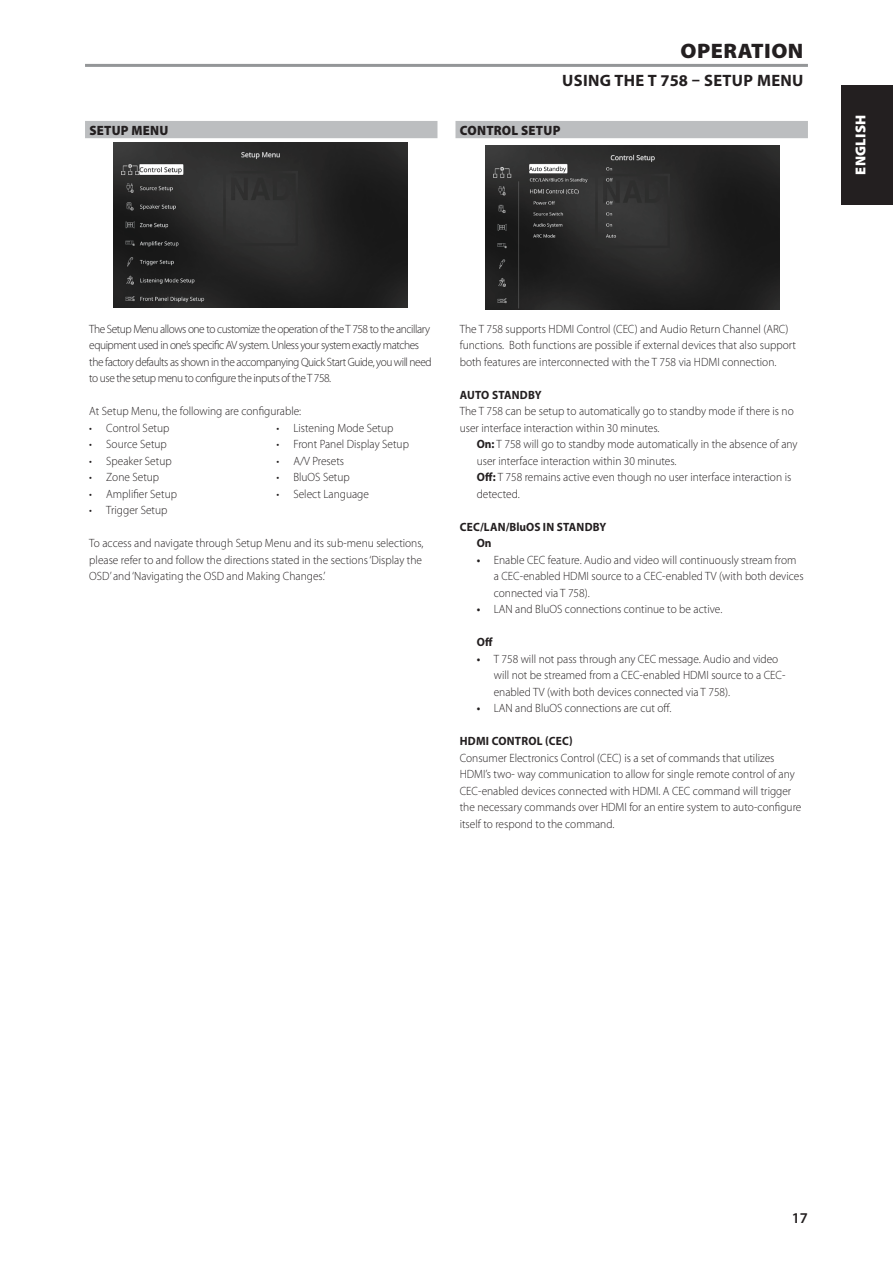
<style>
.page{position:relative;width:893px;height:1263px;background:#fff}
.page>*{position:absolute;margin:0;border:0;box-sizing:border-box;transform-origin:0 0}
.Body_copy_-_header{font:900 21px "Myriad Pro";letter-spacing:.02em;color:#231f20;scale:1.05 1}
.Body_copy_-_header-2{font:700 16.5px "Myriad Pro";letter-spacing:.02em;color:#231f20}
.t1{font:600 15px "Myriad Pro";color:#231f20}
.t2{font:900 14.4px "Myriad Pro";letter-spacing:.02em;color:#fff}
.Body_copy_-_sub-sect{font:900 13.5px "Myriad Pro";letter-spacing:.02em;color:#231f20;scale:.95 1}
.Body_copy_-_normal{font:300 12px/16.5px "Myriad Pro";color:#231f20;scale:.95 1}
.Body_copy_-_indent_2{font:300 12px/16.5px "Myriad Pro";color:#231f20;scale:.95 1}
.Body_copy_-_indent_1{font:300 12px/16.5px "Myriad Pro";color:#231f20;scale:.95 1}
.Body_copy_-_normal-2{font:300 12px/16.5px "Myriad Pro";letter-spacing:-.04em;color:#231f20;scale:.95 1}
.Body_copy_-_sub-sect-2{font:700 12px "Myriad Pro";letter-spacing:.02em;color:#231f20;scale:.95 1}
.Body_copy_-_indent_1-2{font:700 12px "Myriad Pro";color:#231f20;scale:.95 1}
.s1{font-weight:700}
.s2{font-weight:600}
</style>
<div class="page">
<div style="left:85px;top:121px;width:352px;height:17px;background:#bcbec0"></div>
<div style="left:455px;top:121px;width:353px;height:17px;background:#bcbec0"></div>
<hr style="left:85px;top:64px;width:723px;height:3px;background:#949698">
<img style="left:114px;top:142px;width:293px;height:165px">
<img style="left:486px;top:145px;width:293px;height:165px">
<div style="left:842px;top:85px;width:51px;height:119px;background:#231f20"></div>
<p class="Body_copy_-_sub-sect" style="left:89px;top:121px;width:85px">SETUP MENU</p>
<p class="Body_copy_-_header" style="left:681px;top:37px;width:118px">OPERATION</p>
<p class="Body_copy_-_header-2" style="left:562px;top:70px;width:243px">USING THE T 758 – SETUP MENU</p>
<p class="Body_copy_-_sub-sect" style="left:460px;top:121px;width:107px">CONTROL SETUP</p>
<p class="t2" style="left:851px;top:175px;width:62px;rotate:-90deg">ENGLISH</p>
<p class="Body_copy_-_normal-2" style="left:89px;top:320px;width:362px">The Setup Menu allows one to customize the operation of the T 758 to the ancillary equipment used in one’s specific AV system. Unless your system exactly matches the factory defaults as shown in the accompanying Quick Start Guide, you will need to use the setup menu to configure the inputs of the T 758.</p>
<p class="Body_copy_-_normal" style="left:89px;top:403px;width:225px">At Setup Menu, the following are configurable:</p>
<p class="Body_copy_-_indent_1" style="left:89px;top:419px;width:86px">• Control Setup</p>
<p class="Body_copy_-_indent_1" style="left:276px;top:419px;width:125px">• Listening Mode Setup</p>
<p class="Body_copy_-_indent_1" style="left:89px;top:436px;width:83px">• Source Setup</p>
<p class="Body_copy_-_indent_1" style="left:276px;top:436px;width:141px">• Front Panel Display Setup</p>
<p class="Body_copy_-_indent_1" style="left:89px;top:452px;width:88px">• Speaker Setup</p>
<p class="Body_copy_-_indent_1" style="left:276px;top:452px;width:73px">• A/V Presets</p>
<p class="Body_copy_-_indent_1" style="left:89px;top:469px;width:75px">• Zone Setup</p>
<p class="Body_copy_-_indent_1" style="left:276px;top:469px;width:79px">• BluOS Setup</p>
<p class="Body_copy_-_indent_1" style="left:89px;top:485px;width:94px">• Amplifier Setup</p>
<p class="Body_copy_-_indent_1" style="left:276px;top:485px;width:99px">• Select Language</p>
<p class="Body_copy_-_indent_1" style="left:89px;top:502px;width:84px">• Trigger Setup</p>
<p class="Body_copy_-_normal" style="left:89px;top:535px;width:353px">To access and navigate through Setup Menu and its sub-menu selections, please refer to and follow the directions stated in the sections ‘Display the<br>OSD’ and ‘Navigating the OSD and Making Changes.’</p>
<p class="Body_copy_-_normal" style="left:460px;top:320px;width:355px">The T 758 supports HDMI Control (CEC) and Audio Return Channel (ARC) functions. Both functions are possible if external devices that also support both features are interconnected with the T 758 via HDMI connection.</p>
<p class="Body_copy_-_sub-sect-2" style="left:460px;top:387px;width:88px">AUTO STANDBY</p>
<p class="Body_copy_-_normal" style="left:460px;top:403px;width:353px">The T 758 can be setup to automatically go to standby mode if there is no user interface interaction within 30 minutes.</p>
<p class="Body_copy_-_indent_1" style="left:477px;top:436px;width:339px"><span class="s1">On:</span> T 758 will go to standby mode automatically in the absence of any user interface interaction within 30 minutes.</p>
<p class="Body_copy_-_indent_1" style="left:477px;top:469px;width:333px"><span class="s1">Off:</span> T 758 remains active even though no user interface interaction is detected.</p>
<p class="Body_copy_-_sub-sect-2" style="left:460px;top:519px;width:156px">CEC/LAN/BluOS IN STANDBY</p>
<p class="Body_copy_-_indent_1-2" style="left:477px;top:535px;width:17px">On</p>
<p class="Body_copy_-_indent_2" style="left:494px;top:551px;width:328px;text-indent:-17px"><span class="s2">•</span> Enable CEC feature. Audio and video will continuously stream from a CEC-enabled HDMI source to a CEC-enabled TV (with both devices connected via T 758).</p>
<p class="Body_copy_-_indent_2" style="left:477px;top:601px;width:260px"><span class="s2">•</span> LAN and BluOS connections continue to be active.</p>
<p class="Body_copy_-_indent_1-2" style="left:477px;top:634px;width:18px">Off</p>
<p class="Body_copy_-_indent_2" style="left:494px;top:650px;width:309px;text-indent:-17px"><span class="s2">•</span> T 758 will not pass through any CEC message. Audio and video will not be streamed from a CEC-enabled HDMI source to a CEC&shy;enabled TV (with both devices connected via T 758).</p>
<p class="Body_copy_-_indent_2" style="left:477px;top:700px;width:206px"><span class="s2">•</span> LAN and BluOS connections are cut off.</p>
<p class="Body_copy_-_sub-sect-2" style="left:460px;top:733px;width:120px">HDMI CONTROL (CEC)</p>
<p class="Body_copy_-_normal" style="left:460px;top:749px;width:361px">Consumer Electronics Control (CEC) is a set of commands that utilizes HDMI’s two- way communication to allow for single remote control of any CEC-enabled devices connected with HDMI. A CEC command will trigger the necessary commands over HDMI for an entire system to auto-configure itself to respond to the command.</p>
<p class="t1" style="left:792px;top:1208px;width:18px">17</p>
</div>
